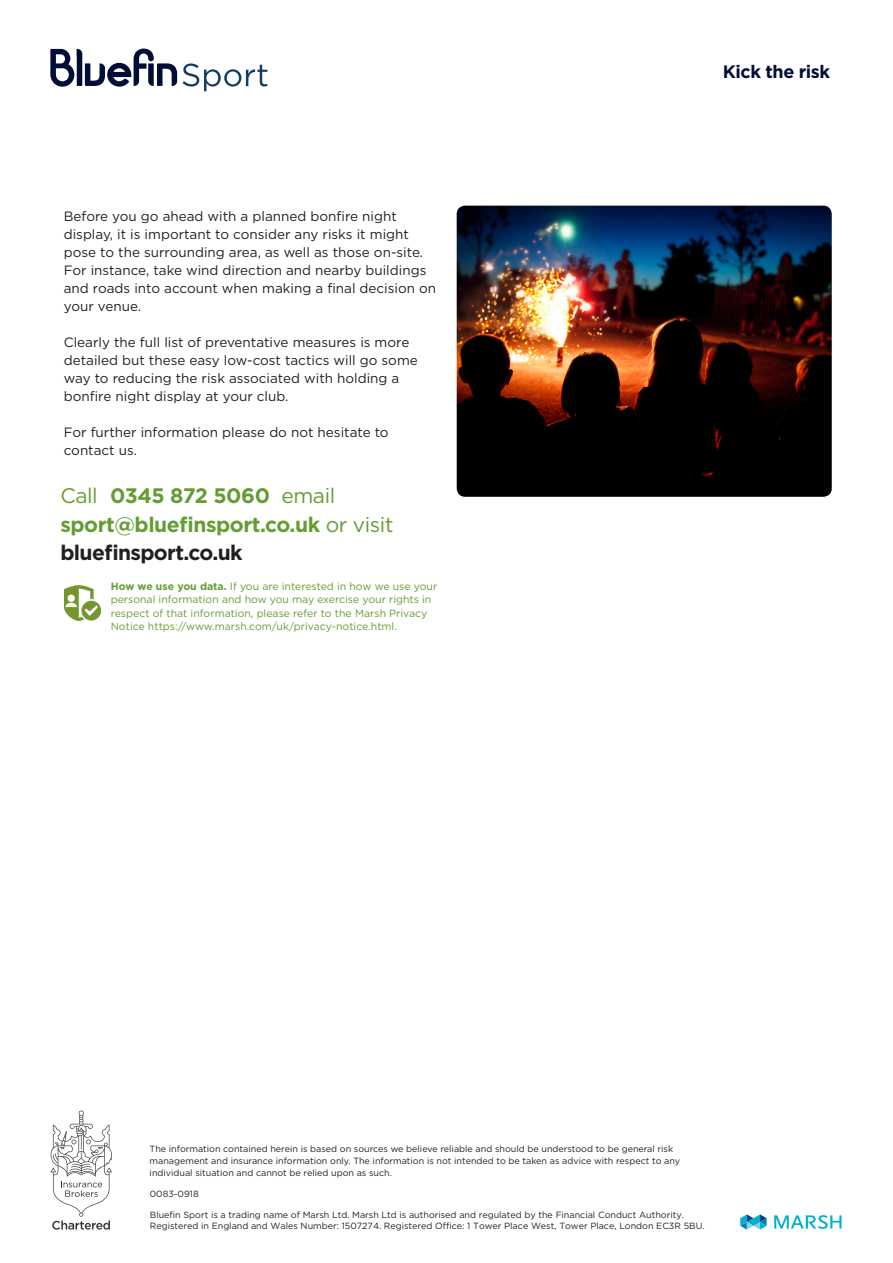
<style>
.page{position:relative;width:893px;height:1263px;background:#fff}
.page>*{position:absolute;margin:0;border:0;box-sizing:border-box;transform-origin:0 0}
.t1{font:700 21px/28.5px "Gotham";letter-spacing:-.02em;color:#639d34}
.t2{font:700 21px "Gotham";letter-spacing:-.03em;color:#231f20}
.t3{font:700 18px "Gotham";letter-spacing:-.025em;color:#000e37}
.t4{font:13.5px/18px "Gotham";color:#231f20}
.t5{font:10.5px/13.5px "Gotham";color:#639d34}
.t6{font:9px/12px "Gotham";color:#231f20}
.s1{font-weight:400}
.s2{font-weight:700}
</style>
<div class="page">
<svg style="left:50px;top:49px;width:217px;height:42px"></svg>
<svg style="left:51px;top:1110px;width:61px;height:119px"></svg>
<svg style="left:740px;top:1214px;width:27px;height:15px"></svg>
<svg style="left:774px;top:1215px;width:67px;height:14px"></svg>
<img style="left:457px;top:206px;width:375px;height:291px">
<img style="left:64px;top:585px;width:36px;height:35px">
<p class="t4" style="left:64px;top:207px;width:374px">Before you go ahead with a planned bonfire night display, it is important to consider any risks it might pose to the surrounding area, as well as those on-site.<br>For instance, take wind direction and nearby buildings and roads into account when making a final decision on your venue.</p>
<p class="t4" style="left:64px;top:333px;width:356px">Clearly the full list of preventative measures is more detailed but these easy low-cost tactics will go some way to reducing the risk associated with holding a bonfire night display at your club.</p>
<p class="t4" style="left:64px;top:423px;width:326px">For further information please do not hesitate to contact us.</p>
<p class="t1" style="left:60px;top:481px;width:335px"><span class="s1">Call</span> 0345 872 5060 <span class="s1">email </span>sport@bluefinsport.co.uk <span class="s1">or visit</span></p>
<p class="t2" style="left:60px;top:539px;width:184px">bluefinsport.co.uk</p>
<p class="t5" style="left:111px;top:579px;width:328px"><span class="s2">How we use you data.</span> If you are interested in how we use your personal information and how you may exercise your rights in respect of that information, please refer to the Marsh Privacy Notice https://www.marsh.com/uk/privacy-notice.html.</p>
<h2 class="t3" style="left:723px;top:60px;width:109px">Kick the risk</h2>
<p class="t6" style="left:150px;top:1143px;width:532px">The information contained herein is based on sources we believe reliable and should be understood to be general risk management and insurance information only. The information is not intended to be taken as advice with respect to any individual situation and cannot be relied upon as such.</p>
<p class="t6" style="left:150px;top:1187px;width:50px">0083-0918</p>
<p class="t6" style="left:150px;top:1209px;width:556px;line-height:10.8px">Bluefin Sport is a trading name of Marsh Ltd. Marsh Ltd is authorised and regulated by the Financial Conduct Authority.<br>Registered in England and Wales Number: 1507274. Registered Office: 1 Tower Place West, Tower Place, London EC3R 5BU.</p>
</div>
